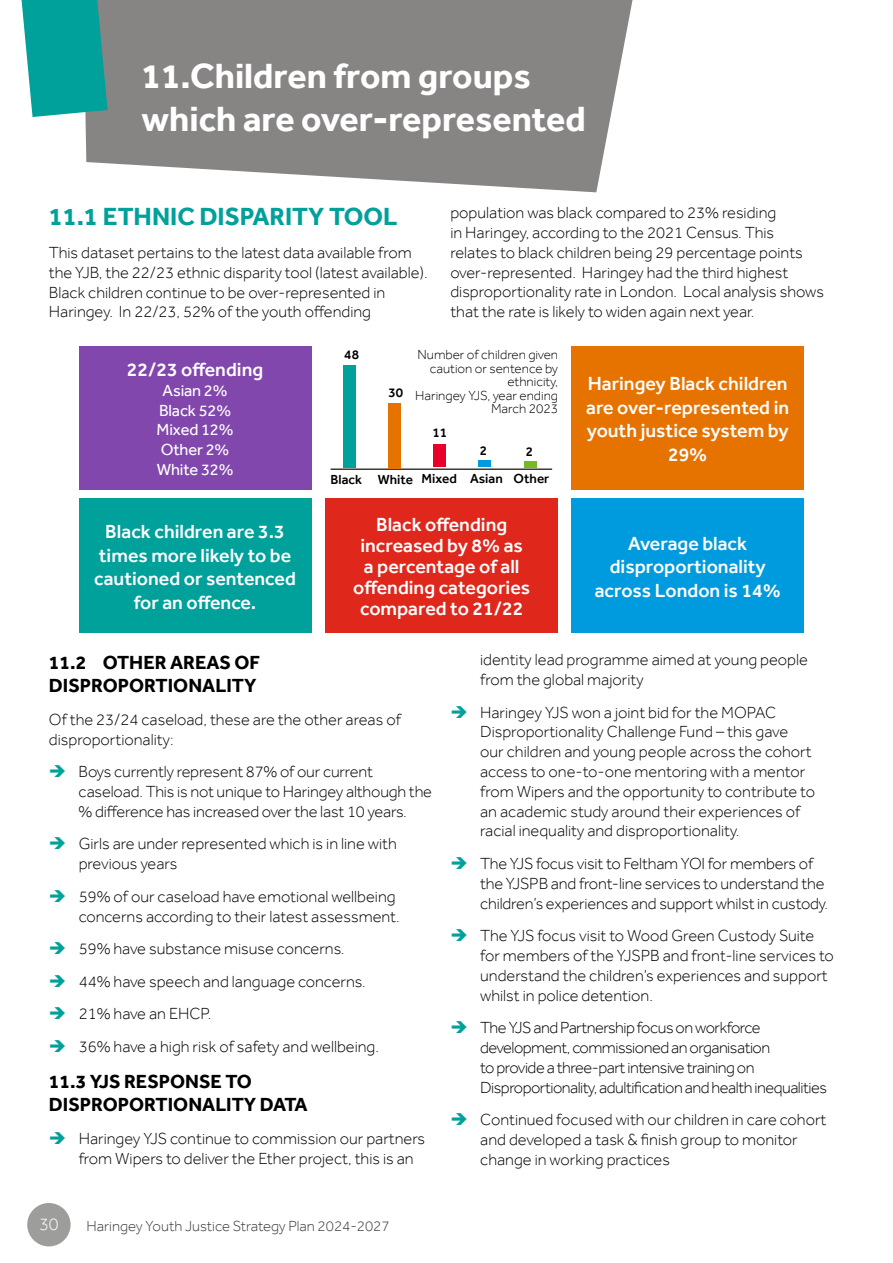
<style>
.page{position:relative;width:893px;height:1263px;background:#fff}
.page>*{position:absolute;margin:0;border:0;box-sizing:border-box;transform-origin:0 0}
.t1{font:700 36px/43.2px "Effra";color:#fff}
.t2{font:700 25.5px "Effra";color:#00a09b}
.t3{font:500 19.5px/23.4px "Effra";color:#fff;text-align:center}
.t4{font:700 19.5px/23.4px "Effra";color:#000}
.t5{font:300 18px "Effra";color:#fff}
.t6{font:300 16.5px/19.8px "Effra";color:#000}
.t7{font:300 16.5px/19.8px "Effra";letter-spacing:-.03em;color:#000}
.t8{font:16.5px/19.8px "Effra";letter-spacing:-.01em;color:#fff;text-align:center}
.t9{font:300 15px "Effra";color:#3b3936}
.t10{font:300 13.5px/13.5px "Effra";color:#000;text-align:right}
.t11{font:500 13.5px "Effra";color:#000}
</style>
<div class="page">
<div style="left:27px;top:1203px;width:44px;height:43px;background:#9d9d9c;border-radius:50%"></div>
<hr style="left:331px;top:468px;width:221px;height:2px;background:#3b3936">
<div style="left:524px;top:461px;width:12px;height:6px;background:#74bb23"></div>
<div style="left:479px;top:460px;width:12px;height:7px;background:#009ade"></div>
<div style="left:433px;top:444px;width:12px;height:23px;background:#e8002a"></div>
<div style="left:389px;top:403px;width:12px;height:66px;background:#e67200"></div>
<div style="left:344px;top:366px;width:12px;height:102px;background:#00a09b"></div>
<div style="left:79px;top:346px;width:232px;height:143px;background:#8147ad"></div>
<div style="left:79px;top:499px;width:232px;height:134px;background:#00a09b"></div>
<div style="left:571px;top:346px;width:233px;height:143px;background:#e67200"></div>
<div style="left:571px;top:499px;width:233px;height:134px;background:#009ade"></div>
<svg style="left:85px;top:0;width:547px;height:192px;fill:#878484"></svg>
<svg style="left:22px;top:0;width:86px;height:117px"></svg>
<div style="left:325px;top:499px;width:233px;height:134px;background:#df271c"></div>
<p class="t1" style="left:141px;top:54px;width:446px">11.Children from groups which are over-represented</p>
<p class="t2" style="left:49px;top:201px;width:350px">11.1 ETHNIC DISPARITY TOOL</p>
<p class="t6" style="left:450px;top:203px;width:327px">population was black compared to 23% residing</p>
<p class="t6" style="left:450px;top:223px;width:325px">in Haringey, according to the 2021 Census. This</p>
<p class="t6" style="left:49px;top:242px;width:364px">This dataset pertains to the latest data available from</p>
<p class="t6" style="left:450px;top:242px;width:354px">relates to black children being 29 percentage points</p>
<p class="t6" style="left:49px;top:262px;width:380px">the YJB, the 22/23 ethnic disparity tool (latest available).</p>
<p class="t6" style="left:450px;top:262px;width:339px">over-represented. Haringey had the third highest</p>
<p class="t6" style="left:49px;top:282px;width:338px">Black children continue to be over-represented in</p>
<p class="t6" style="left:450px;top:282px;width:375px">disproportionality rate in London. Local analysis shows</p>
<p class="t6" style="left:49px;top:302px;width:324px">Haringey. In 22/23, 52% of the youth offending</p>
<p class="t6" style="left:450px;top:302px;width:306px">that the rate is likely to widen again next year.</p>
<p class="t11" style="left:344px;top:346px;width:16px">48</p>
<p class="t10" style="left:388px;top:348px;width:171px">Number of children given caution or sentence by ethnicity,<br><sup>30</sup> Haringey YJS, year ending</p>
<p class="t10" style="left:491px;top:402px;width:68px">March 2023</p>
<p class="t11" style="left:432px;top:424px;width:16px">11</p>
<p class="t11" style="left:480px;top:442px;width:9px">2</p>
<p class="t11" style="left:526px;top:444px;width:9px">2</p>
<p class="t11" style="left:331px;top:471px;width:220px">Black White Mixed Asian Other</p>
<p class="t3" style="left:127px;top:358px;width:138px">22/23 offending</p>
<p class="t8" style="left:157px;top:380px;width:78px">Asian 2%<br>Black 52%<br>Mixed 12%<br>Other 2%<br>White 32%</p>
<p class="t3" style="left:586px;top:372px;width:204px">Haringey Black children are over-represented in youth justice system by<br>29%</p>
<p class="t3" style="left:94px;top:520px;width:203px">Black children are 3.3 times more likely to be cautioned or sentenced for an offence.</p>
<p class="t3" style="left:353px;top:514px;width:178px;line-height:21px">Black offending increased by 8% as a percentage of all offending categories compared to 21/22</p>
<p class="t3" style="left:595px;top:532px;width:188px">Average black disproportionality across London is 14%</p>
<p class="t4" style="left:49px;top:650px;width:213px">11.2 OTHER AREAS OF</p>
<p class="t4" style="left:49px;top:674px;width:209px">DISPROPORTIONALITY</p>
<p class="t6" style="left:49px;top:709px;width:353px">Of the 23/24 caseload, these are the other areas of disproportionality:</p>
<p class="t6" style="left:79px;top:762px;width:355px">Boys currently represent 87% of our current caseload. This is not unique to Haringey although the</p>
<p class="t6" style="left:79px;top:801px;width:330px">% difference has increased over the last 10 years.</p>
<p class="t6" style="left:79px;top:834px;width:320px">Girls are under represented which is in line with previous years</p>
<p class="t6" style="left:79px;top:886px;width:323px">59% of our caseload have emotional wellbeing concerns according to their latest assessment.</p>
<p class="t6" style="left:79px;top:939px;width:267px">59% have substance misuse concerns.</p>
<p class="t6" style="left:79px;top:971px;width:288px">44% have speech and language concerns.</p>
<p class="t6" style="left:79px;top:1004px;width:134px">21% have an EHCP.</p>
<p class="t6" style="left:79px;top:1036px;width:302px">36% have a high risk of safety and wellbeing.</p>
<p class="t4" style="left:49px;top:1069px;width:260px">11.3 YJS RESPONSE TO<br>DISPROPORTIONALITY DATA</p>
<p class="t6" style="left:480px;top:650px;width:329px">identity lead programme aimed at young people from the global majority</p>
<p class="t6" style="left:480px;top:702px;width:336px">Haringey YJS won a joint bid for the MOPAC Disproportionality Challenge Fund – this gave our children and young people across the cohort access to one-to-one mentoring with a mentor from Wipers and the opportunity to contribute to an academic study around their experiences of racial inequality and disproportionality.</p>
<p class="t6" style="left:480px;top:853px;width:349px">The YJS focus visit to Feltham YOI for members of the YJSPB and front-line services to understand the children’s experiences and support whilst in custody.</p>
<p class="t6" style="left:480px;top:926px;width:355px">The YJS focus visit to Wood Green Custody Suite for members of the YJSPB and front-line services to understand the children’s experiences and support whilst in police detention.</p>
<p class="t7" style="left:480px;top:1018px;width:348px">The YJS and Partnership focus on workforce development, commissioned an organisation<br>to provide a three-part intensive training on Disproportionality,adultificationandhealthinequalities</p>
<p class="t6" style="left:480px;top:1110px;width:348px">Continued focused with our children in care cohort</p>
<p class="t5" style="left:39px;top:1214px;width:21px">30</p>
<p class="t6" style="left:79px;top:1128px;width:348px">Haringey YJS continue to commission our partners</p>
<p class="t6" style="left:480px;top:1129px;width:319px">and developed a task &amp; finish group to monitor</p>
<p class="t6" style="left:79px;top:1148px;width:336px">from Wipers to deliver the Ether project, this is an</p>
<p class="t6" style="left:480px;top:1149px;width:191px">change in working practices</p>
<p class="t9" style="left:86px;top:1217px;width:305px">Haringey Youth Justice Strategy Plan 2024-2027</p>
</div>
